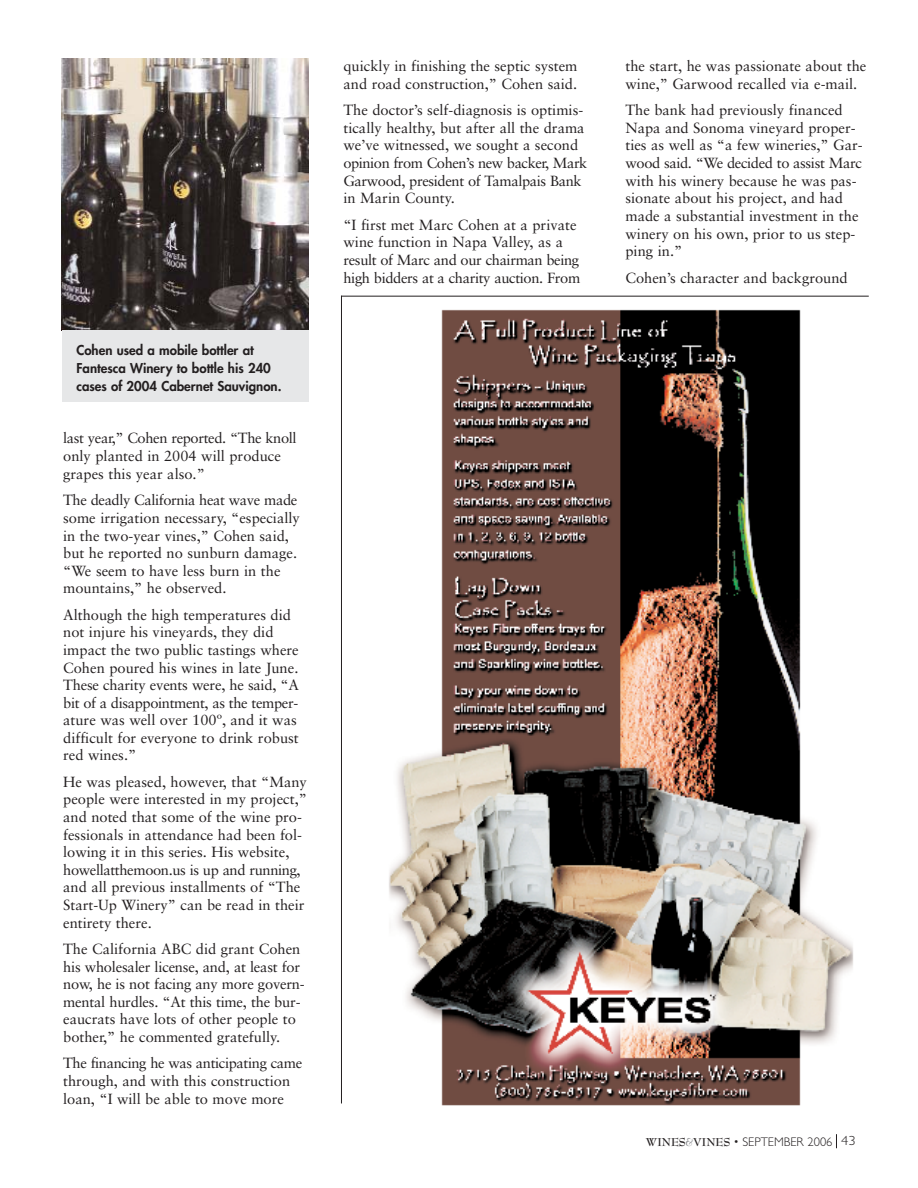
<style>
.page{position:relative;width:918px;height:1188px;background:#fff}
.page>*{position:absolute;margin:0;border:0;box-sizing:border-box;transform-origin:0 0}
.t1{font:14.7px/17.7px "Sabon";color:#231f20}
.t2{font:14.7px/17.7px "Sabon";letter-spacing:-.025em;color:#231f20}
.t3{font:800 13.2px/18px "Futura";color:#231f20}
.t4{font:300 13.2px "Gill Sans";color:#231f20;scale:1.1 1}
.t5{font:300 12.45px "Gill Sans";color:#231f20}
.s1{font-family:"Bernhard Modern";font-weight:700}
.s2{font-family:"Bernhard Modern";font-weight:700;color:#939598}
.s3{font-family:"Helvetica";font-weight:400}
</style>
<div class="page">
<svg style="left:836px;top:1134px;width:1px;height:14px"></svg>
<img style="left:366px;top:295px;width:503px;height:811px">
<hr style="left:341px;top:296px;width:528px;height:1px;background:#231f20">
<hr style="left:341px;top:296px;width:1px;height:807px;background:#231f20">
<img style="left:62px;top:58px;width:247px;height:273px">
<div style="left:62px;top:331px;width:247px;height:71px;background:#e6e7e8"></div>
<p class="t3" style="left:76px;top:342px;width:207px">Cohen used a mobile bottler at<br>Fantesca Winery to bottle his 240 cases of 2004 Cabernet Sauvignon.</p>
<p class="t1" style="left:63px;top:431px;width:235px">last year,” Cohen reported. “The knoll only planted in 2004 will produce grapes this year also.”</p>
<p class="t1" style="left:63px;top:493px;width:238px">The deadly California heat wave made some irrigation necessary, “especially in the two-year vines,” Cohen said, but he reported no sunburn damage. “We seem to have less burn in the mountains,” he observed.</p>
<p class="t1" style="left:63px;top:607px;width:237px">Although the high temperatures did not injure his vineyards, they did impact the two public tastings where Cohen poured his wines in late June.<br>These charity events were, he said, “A bit of a disappointment, as the temper&shy;ature was well over 100º, and it was difficult for everyone to drink robust red wines.”</p>
<p class="t1" style="left:63px;top:774px;width:245px">He was pleased, however, that “Many people were interested in my project,” and noted that some of the wine pro&shy;fessionals in attendance had been fol&shy;lowing it in this series. His website, howellatthemoon.us is up and running, and all previous installments of “The Start-Up Winery” can be read in their entirety there.</p>
<p class="t1" style="left:63px;top:941px;width:243px">The California ABC did grant Cohen his wholesaler license, and, at least for now, he is not facing any more govern&shy;mental hurdles. “At this time, the bur&shy;eaucrats have lots of other people to bother,” he commented gratefully.</p>
<p class="t1" style="left:63px;top:1056px;width:241px">The financing he was anticipating came through, and with this construction loan, “I will be able to move more</p>
<p class="t1" style="left:343px;top:58px;width:235px">quickly in finishing the septic system and road construction,” Cohen said.</p>
<p class="t1" style="left:343px;top:102px;width:245px">The doctor’s self-diagnosis is optimis&shy;tically healthy, but after all the drama we’ve witnessed, we sought a second opinion from Cohen’s new backer, Mark Garwood, president of Tamalpais Bank in Marin County.</p>
<p class="t2" style="left:343px;top:217px;width:238px">“I first met Marc Cohen at a private wine function in Napa Valley, as a result of Marc and our chairman being high bidders at a charity auction. From</p>
<p class="t1" style="left:625px;top:58px;width:242px">the start, he was passionate about the wine,” Garwood recalled via e-mail.</p>
<p class="t1" style="left:625px;top:102px;width:239px">The bank had previously financed<br>Napa and Sonoma vineyard proper&shy;ties as well as “a few wineries,” Gar&shy;wood said. “We decided to assist Marc with his winery because he was pas&shy;sionate about his project, and had made a substantial investment in the winery on his own, prior to us step&shy;ping in.”</p>
<p class="t1" style="left:625px;top:270px;width:224px">Cohen’s character and background</p>
<p class="t5" style="left:645px;top:1137px;width:189px"><span class="s1">WINES</span><span class="s2">&amp;</span><span class="s1">VINES</span> <span class="s3">•</span> SEPTEMBER 2006</p>
<p class="t4" style="left:841px;top:1136px;width:15px">43</p>
</div>
